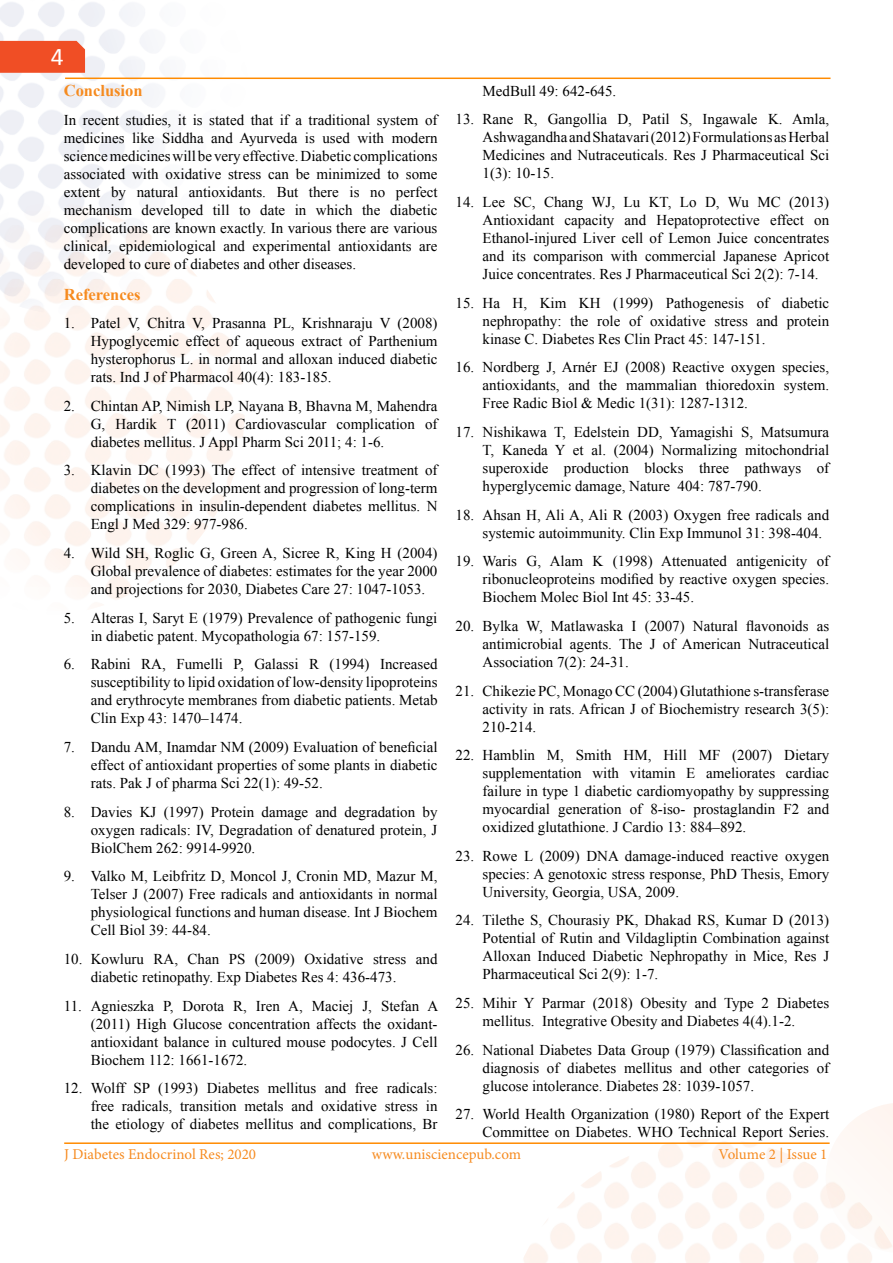
<style>
.page{position:relative;width:893px;height:1263px;background:#fff}
.page>*{position:absolute;margin:0;border:0;box-sizing:border-box;transform-origin:0 0}
.t1{font:25.5px "Calibri";color:#fff}
.t2{font:700 16.5px "Times New Roman";color:#f68b1f}
.t3{font:15px/18px "Times New Roman";color:#000;text-align:justify}
.t4{font:15px "Minion Pro";color:#f68b20}
</style>
<div class="page">
<svg style="left:841px;top:1103px;width:52px;height:36px"></svg>
<div style="left:0;top:41px;width:85px;height:32px;background:#f04e25"></div>
<hr style="left:64px;top:1142px;width:766px;height:2px;background:#ff8b01">
<hr style="left:65px;top:78px;width:765px;height:1px;background:#ff8b01">
<h1 class="t1" style="left:51px;top:40px;width:14px">4</h1>
<p class="t2" style="left:64px;top:80px;width:80px">Conclusion</p>
<p class="t3" style="left:64px;top:111px;width:375px">In recent studies, it is stated that if a traditional system of medicines like Siddha and Ayurveda is used with modern science medicines will be very effective. Diabetic complications associated with oxidative stress can be minimized to some extent by natural antioxidants. But there is no perfect mechanism developed till to date in which the diabetic complications are known exactly. In various there are various clinical, epidemiological and experimental antioxidants are developed to cure of diabetes and other diseases.</p>
<p class="t2" style="left:64px;top:283px;width:78px">References</p>
<p class="t3" style="left:91px;top:314px;width:348px;text-indent:-27px">1. Patel V, Chitra V, Prasanna PL, Krishnaraju V (2008)<br>Hypoglycemic effect of aqueous extract of Parthenium hysterophorus L. in normal and alloxan induced diabetic rats. Ind J of Pharmacol 40(4): 183-185.</p>
<p class="t3" style="left:91px;top:397px;width:348px;text-indent:-27px">2. Chintan AP, Nimish LP, Nayana B, Bhavna M, Mahendra G, Hardik T (2011) Cardiovascular complication of diabetes mellitus. J Appl Pharm Sci 2011; 4: 1-6.</p>
<p class="t3" style="left:91px;top:461px;width:348px;text-indent:-27px">3. Klavin DC (1993) The effect of intensive treatment of diabetes on the development and progression of long-term complications in insulin-dependent diabetes mellitus. N Engl J Med 329: 977-986.</p>
<p class="t3" style="left:91px;top:544px;width:348px;text-indent:-27px">4. Wild SH, Roglic G, Green A, Sicree R, King H (2004)<br>Global prevalence of diabetes: estimates for the year 2000 and projections for 2030, Diabetes Care 27: 1047-1053.</p>
<p class="t3" style="left:91px;top:608px;width:348px;text-indent:-27px">5. Alteras I, Saryt E (1979) Prevalence of pathogenic fungi in diabetic patent. Mycopathologia 67: 157-159.</p>
<p class="t3" style="left:91px;top:655px;width:348px;text-indent:-27px">6. Rabini RA, Fumelli P, Galassi R (1994) Increased susceptibility to lipid oxidation of low-density lipoproteins and erythrocyte membranes from diabetic patients. Metab Clin Exp 43: 1470–1474.</p>
<p class="t3" style="left:91px;top:738px;width:348px;text-indent:-27px">7. Dandu AM, Inamdar NM (2009) Evaluation of beneficial effect of antioxidant properties of some plants in diabetic rats. Pak J of pharma Sci 22(1): 49-52.</p>
<p class="t3" style="left:91px;top:802px;width:348px;text-indent:-27px">8. Davies KJ (1997) Protein damage and degradation by oxygen radicals: IV, Degradation of denatured protein, J BiolChem 262: 9914-9920.</p>
<p class="t3" style="left:91px;top:867px;width:348px;text-indent:-27px">9. Valko M, Leibfritz D, Moncol J, Cronin MD, Mazur M, Telser J (2007) Free radicals and antioxidants in normal physiological functions and human disease. Int J Biochem Cell Biol 39: 44-84.</p>
<p class="t3" style="left:91px;top:950px;width:348px;text-indent:-27px">10. Kowluru RA, Chan PS (2009) Oxidative stress and diabetic retinopathy. Exp Diabetes Res 4: 436-473.</p>
<p class="t3" style="left:91px;top:996px;width:349px;text-indent:-27px">11. Agnieszka P, Dorota R, Iren A, Maciej J, Stefan A (2011) High Glucose concentration affects the oxidant&shy;antioxidant balance in cultured mouse podocytes. J Cell Biochem 112: 1661-1672.</p>
<p class="t3" style="left:91px;top:1079px;width:348px;text-indent:-27px">12. Wolff SP (1993) Diabetes mellitus and free radicals: free radicals, transition metals and oxidative stress in the etiology of diabetes mellitus and complications, Br</p>
<p class="t3" style="left:482px;top:81px;width:135px">MedBull 49: 642-645.</p>
<p class="t3" style="left:482px;top:110px;width:348px;text-indent:-27px">13. Rane R, Gangollia D, Patil S, Ingawale K. Amla, Ashwagandha and Shatavari (2012) Formulations as Herbal Medicines and Nutraceuticals. Res J Pharmaceutical Sci 1(3): 10-15.</p>
<p class="t3" style="left:482px;top:193px;width:348px;text-indent:-27px">14. Lee SC, Chang WJ, Lu KT, Lo D, Wu MC (2013)<br>Antioxidant capacity and Hepatoprotective effect on Ethanol-injured Liver cell of Lemon Juice concentrates and its comparison with commercial Japanese Apricot Juice concentrates. Res J Pharmaceutical Sci 2(2): 7-14.</p>
<p class="t3" style="left:482px;top:293px;width:348px;text-indent:-27px">15. Ha H, Kim KH (1999) Pathogenesis of diabetic nephropathy: the role of oxidative stress and protein kinase C. Diabetes Res Clin Pract 45: 147-151.</p>
<p class="t3" style="left:482px;top:358px;width:348px;text-indent:-27px">16. Nordberg J, Arnér EJ (2008) Reactive oxygen species, antioxidants, and the mammalian thioredoxin system.<br>Free Radic Biol &amp; Medic 1(31): 1287-1312.</p>
<p class="t3" style="left:482px;top:423px;width:348px;text-indent:-27px">17. Nishikawa T, Edelstein DD, Yamagishi S, Matsumura T, Kaneda Y et al. (2004) Normalizing mitochondrial superoxide production blocks three pathways of hyperglycemic damage, Nature 404: 787-790.</p>
<p class="t3" style="left:482px;top:505px;width:348px;text-indent:-27px">18. Ahsan H, Ali A, Ali R (2003) Oxygen free radicals and systemic autoimmunity. Clin Exp Immunol 31: 398-404.</p>
<p class="t3" style="left:482px;top:552px;width:348px;text-indent:-27px">19. Waris G, Alam K (1998) Attenuated antigenicity of ribonucleoproteins modified by reactive oxygen species.<br>Biochem Molec Biol Int 45: 33-45.</p>
<p class="t3" style="left:482px;top:617px;width:348px;text-indent:-27px">20. Bylka W, Matlawaska I (2007) Natural flavonoids as antimicrobial agents. The J of American Nutraceutical Association 7(2): 24-31.</p>
<p class="t3" style="left:482px;top:681px;width:348px;text-indent:-27px">21. Chikezie PC, Monago CC (2004) Glutathione s-transferase activity in rats. African J of Biochemistry research 3(5):<br>210-214.</p>
<p class="t3" style="left:482px;top:746px;width:348px;text-indent:-27px">22. Hamblin M, Smith HM, Hill MF (2007) Dietary supplementation with vitamin E ameliorates cardiac failure in type 1 diabetic cardiomyopathy by suppressing myocardial generation of 8-iso- prostaglandin F2 and oxidized glutathione. J Cardio 13: 884–892.</p>
<p class="t3" style="left:482px;top:846px;width:348px;text-indent:-27px">23. Rowe L (2009) DNA damage-induced reactive oxygen species: A genotoxic stress response, PhD Thesis, Emory University, Georgia, USA, 2009.</p>
<p class="t3" style="left:482px;top:911px;width:348px;text-indent:-27px">24. Tilethe S, Chourasiy PK, Dhakad RS, Kumar D (2013)<br>Potential of Rutin and Vildagliptin Combination against Alloxan Induced Diabetic Nephropathy in Mice, Res J Pharmaceutical Sci 2(9): 1-7.</p>
<p class="t3" style="left:455px;top:994px;width:375px;text-align:center">25. Mihir Y Parmar (2018) Obesity and Type 2 Diabetes mellitus. Integrative Obesity and Diabetes 4(4).1-2.</p>
<p class="t3" style="left:482px;top:1040px;width:348px;text-indent:-27px">26. National Diabetes Data Group (1979) Classification and diagnosis of diabetes mellitus and other categories of glucose intolerance. Diabetes 28: 1039-1057.</p>
<p class="t3" style="left:455px;top:1105px;width:375px;text-align:right">27. World Health Organization (1980) Report of the Expert<br>Committee on Diabetes. WHO Technical Report Series.</p>
<p class="t4" style="left:64px;top:1144px;width:193px">J Diabetes Endocrinol Res; 2020</p>
<p class="t4" style="left:372px;top:1144px;width:151px">www.unisciencepub.com</p>
<p class="t4" style="left:719px;top:1144px;width:110px">Volume 2 | Issue 1</p>
</div>
